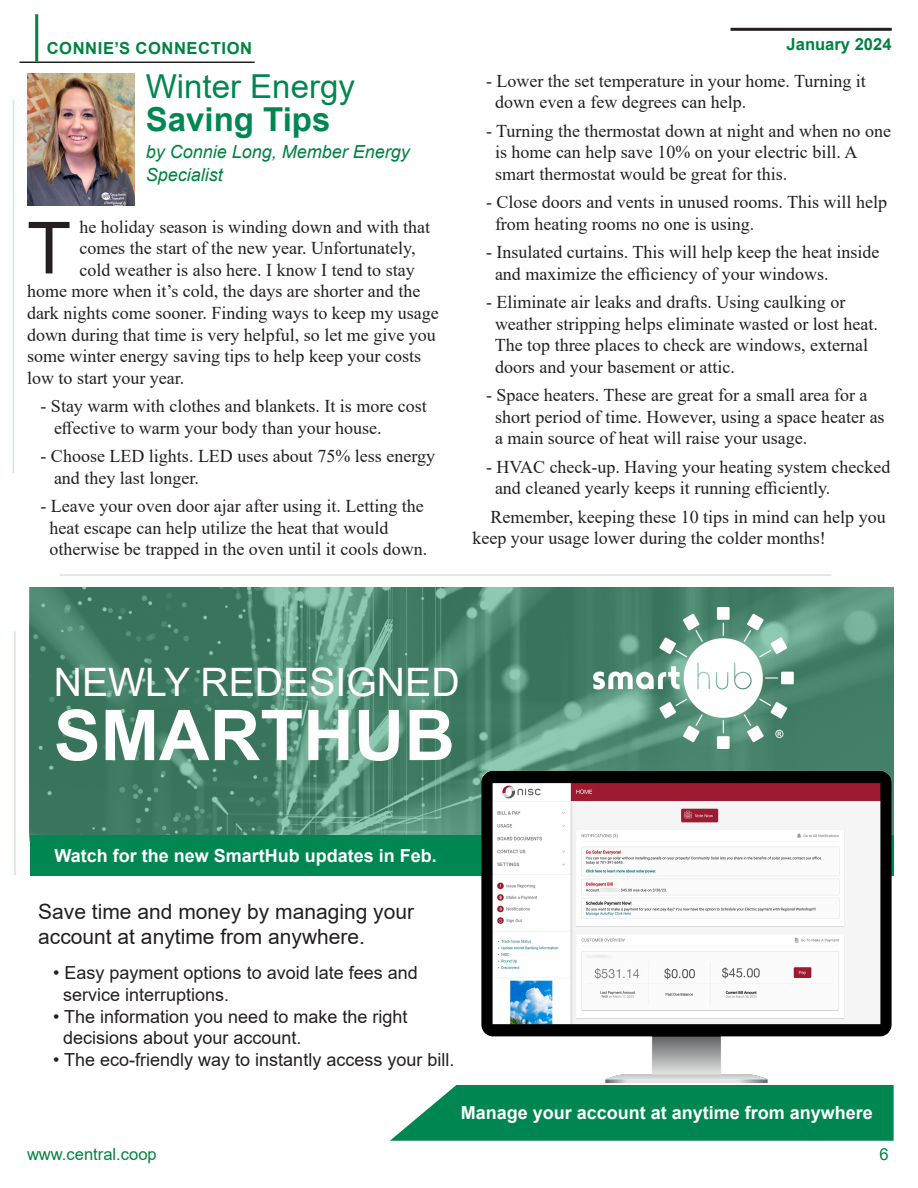
<style>
.page{position:relative;width:918px;height:1188px;background:#fff}
.page>*{position:absolute;margin:0;border:0;box-sizing:border-box;transform-origin:0 0}
.t1{font:72px "Arial";color:#231f20}
.t2{font:700 70.2px "Arial";color:#fff}
.t3{font:39.15px "Arial";color:#fff}
.t4{font:33px/33px "Arial";color:#008751}
.t5{font:21px "Arial";color:#231f20}
.t6{font:18px/21.6px "Times New Roman";color:#231f20}
.t7{font:18px "Arial";color:#231f20}
.t8{font:700 18px "Arial";color:#fff}
.t9{font:italic 18px/22.5px "Arial";color:#008240}
.t10{font:700 16.5px "Arial";letter-spacing:.035em;color:#008240}
.t11{font:16.5px "Arial";color:#008240}
.t12{font:700 16.5px "Arial";color:#008240}
.s1{font-weight:700}
</style>
<div class="page">
<hr style="left:731px;top:28px;width:161px;height:3px;background:#231f20">
<hr style="left:20px;top:62px;width:235px;height:1px;background:#231f20">
<hr style="left:35px;top:14px;width:3px;height:48px;background:#008240">
<img style="left:27px;top:74px;width:108px;height:132px">
<hr style="left:13px;top:99px;width:1px;height:374px;background:#d2e8d8">
<hr style="left:60px;top:574px;width:771px;height:2px;background:#d2e8d8">
<hr style="left:14px;top:631px;width:2px;height:244px;background:#d2e8d8">
<svg style="left:30px;top:588px;width:864px;height:247px;background:#4a856e"></svg>
<img style="left:593px;top:608px;width:200px;height:140px">
<div style="left:30px;top:835px;width:864px;height:40px;background:#008751"></div>
<img style="left:480px;top:770px;width:414px;height:314px">
<svg style="left:390px;top:1085px;width:504px;height:56px;background:#13905e"></svg>
<p class="t10" style="left:47px;top:37px;width:207px">CONNIE’S CONNECTION</p>
<p class="t12" style="left:787px;top:32px;width:106px">January 2024</p>
<p class="t4" style="left:146px;top:70px;width:211px">Winter Energy<br><span class="s1">Saving Tips</span></p>
<p class="t9" style="left:146px;top:141px;width:266px">by Connie Long, Member Energy<br>Specialist</p>
<p class="t6" style="left:79px;top:215px;width:352px">he holiday season is winding down and with that</p>
<p class="t6" style="left:79px;top:237px;width:338px">comes the start of the new year. Unfortunately,</p>
<p class="t6" style="left:79px;top:258px;width:337px">cold weather is also here. I know I tend to stay</p>
<p class="t6" style="left:27px;top:280px;width:395px">home more when it’s cold, the days are shorter and the</p>
<p class="t6" style="left:27px;top:302px;width:413px">dark nights come sooner. Finding ways to keep my usage</p>
<p class="t6" style="left:27px;top:323px;width:410px">down during that time is very helpful, so let me give you</p>
<p class="t6" style="left:27px;top:345px;width:396px">some winter energy saving tips to help keep your costs</p>
<p class="t6" style="left:27px;top:366px;width:159px">low to start your year.</p>
<p class="t6" style="left:54px;top:395px;width:374px;text-indent:-14px">- Stay warm with clothes and blankets. It is more cost effective to warm your body than your house.</p>
<p class="t6" style="left:40px;top:445px;width:396px">- Choose LED lights. LED uses about 75% less energy</p>
<p class="t6" style="left:54px;top:466px;width:146px">and they last longer.</p>
<p class="t6" style="left:50px;top:495px;width:376px;text-indent:-9px">- Leave your oven door ajar after using it. Letting the heat escape can help utilize the heat that would</p>
<p class="t6" style="left:50px;top:538px;width:379px">otherwise be trapped in the oven until it cools down.</p>
<p class="t1" style="left:27px;top:199px;width:45px">T</p>
<p class="t6" style="left:486px;top:69px;width:381px">- Lower the set temperature in your home. Turning it</p>
<p class="t6" style="left:495px;top:91px;width:253px">down even a few degrees can help.</p>
<p class="t6" style="left:486px;top:119px;width:406px">- Turning the thermostat down at night and when no one</p>
<p class="t6" style="left:495px;top:141px;width:364px">is home can help save 10% on your electric bill. A</p>
<p class="t6" style="left:495px;top:162px;width:294px">smart thermostat would be great for this.</p>
<p class="t6" style="left:486px;top:191px;width:403px">- Close doors and vents in unused rooms. This will help</p>
<p class="t6" style="left:495px;top:212px;width:261px">from heating rooms no one is using.</p>
<p class="t6" style="left:486px;top:241px;width:395px">- Insulated curtains. This will help keep the heat inside</p>
<p class="t6" style="left:495px;top:262px;width:335px">and maximize the efficiency of your windows.</p>
<p class="t6" style="left:486px;top:291px;width:361px">- Eliminate air leaks and drafts. Using caulking or</p>
<p class="t6" style="left:495px;top:312px;width:384px">weather stripping helps eliminate wasted or lost heat.</p>
<p class="t6" style="left:495px;top:334px;width:375px">The top three places to check are windows, external</p>
<p class="t6" style="left:495px;top:356px;width:241px">doors and your basement or attic.</p>
<p class="t6" style="left:486px;top:384px;width:383px">- Space heaters. These are great for a small area for a</p>
<p class="t6" style="left:495px;top:405px;width:391px">short period of time. However, using a space heater as</p>
<p class="t6" style="left:495px;top:427px;width:314px">a main source of heat will raise your usage.</p>
<p class="t6" style="left:486px;top:455px;width:406px">- HVAC check-up. Having your heating system checked</p>
<p class="t6" style="left:495px;top:477px;width:337px">and cleaned yearly keeps it running efficiently.</p>
<p class="t6" style="left:472px;top:505px;width:415px;text-indent:18px">Remember, keeping these 10 tips in mind can help you keep your usage lower during the colder months!</p>
<p class="t3" style="left:54px;top:655px;width:407px">NEWLY REDESIGNED</p>
<p class="t2" style="left:54px;top:686px;width:403px">SMARTHUB</p>
<p class="t8" style="left:54px;top:843px;width:384px">Watch for the new SmartHub updates in Feb.</p>
<p class="t5" style="left:38px;top:897px;width:377px">Save time and money by managing your</p>
<p class="t5" style="left:38px;top:922px;width:328px">account at anytime from anywhere.</p>
<p class="t7" style="left:53px;top:961px;width:366px">• Easy payment options to avoid late fees and</p>
<p class="t7" style="left:63px;top:982px;width:168px">service interruptions.</p>
<p class="t7" style="left:53px;top:1004px;width:356px">• The information you need to make the right</p>
<p class="t7" style="left:63px;top:1025px;width:240px">decisions about your account.</p>
<p class="t7" style="left:53px;top:1047px;width:403px">• The eco-friendly way to instantly access your bill.</p>
<p class="t8" style="left:461px;top:1100px;width:414px">Manage your account at anytime from anywhere</p>
<p class="t11" style="left:27px;top:1142px;width:131px">www.central.coop</p>
<p class="t11" style="left:880px;top:1142px;width:11px">6</p>
</div>
